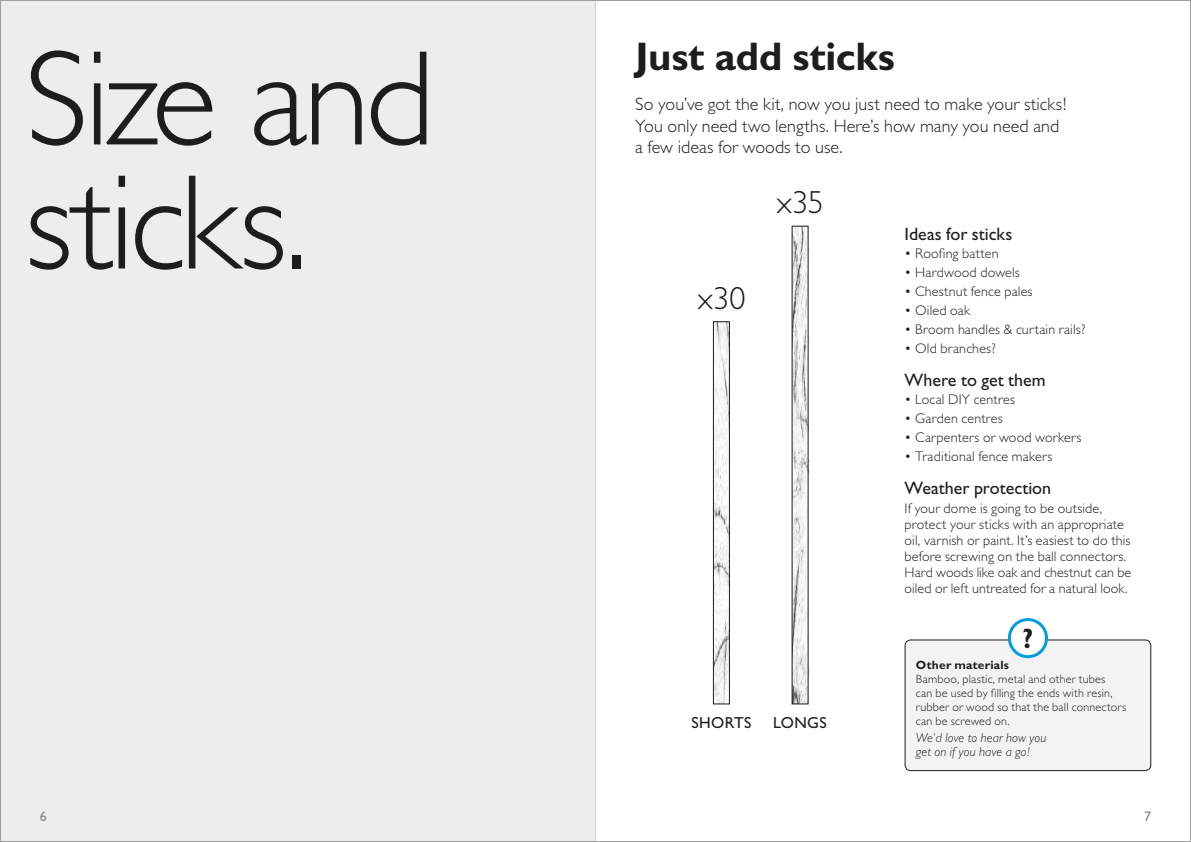
<style>
.page{position:relative;width:1191px;height:842px;background:#fff}
.page>*{position:absolute;margin:0;border:0;box-sizing:border-box;transform-origin:0 0}
.t1{font:300 136px/124px "Gill Sans";letter-spacing:-.035em;color:#1d1d1b}
.t2{font:700 40px "Gill Sans";letter-spacing:-.005em;color:#1d1d1b}
.t3{font:300 32px "Gill Sans";letter-spacing:.01em;color:#1d1d1b}
.t4{font:700 28px "Gill Sans";color:#1d1d1b}
.t5{font:300 18px/21.6px "Gill Sans";letter-spacing:.005em;color:#1d1d1b}
.t6{font:18px "Gill Sans";color:#1d1d1b}
.t7{font:16px "Gill Sans";letter-spacing:.025em;color:#1d1d1b}
.t8{font:300 14px/16px "Gill Sans";letter-spacing:.01em;color:#1d1d1b}
.t9{font:14px "Gill Sans";color:#878787}
.t10{font:italic 300 13px/14px "Gill Sans";letter-spacing:.01em;color:#1d1d1b}
.t11{font:300 12px/14px "Gill Sans";letter-spacing:.02em;color:#1d1d1b}
.t12{font:700 12px "Gill Sans";letter-spacing:.02em;color:#1d1d1b}
</style>
<div class="page">
<div style="left:0;top:0;width:595px;height:842px;background:#ededed"></div>
<img style="left:793px;top:228px;width:13px;height:474px">
<img style="left:715px;top:323px;width:13px;height:379px">
<div style="left:713px;top:321px;width:17px;height:383px;border:1px solid #1d1d1b"></div>
<div style="left:905px;top:640px;width:245px;height:131px;background:#f3f3f3;border-radius:6px"></div>
<div style="left:904px;top:639px;width:247px;height:132px;border:1px solid #1d1d1b;border-radius:6px"></div>
<div style="left:1009px;top:619px;width:37px;height:38px;background:#fff;border-radius:50%"></div>
<div style="left:1007px;top:618px;width:41px;height:40px;border:3px solid #009edf;border-radius:50%"></div>
<hr style="left:595px;top:0;width:1px;height:842px;background:#d1d1d1">
<h1 class="t1" style="left:25px;top:37px;width:411px">Size and sticks.</h1>
<h2 class="t2" style="left:635px;top:33px;width:261px">Just add sticks</h2>
<p class="t5" style="left:635px;top:93px;width:433px">So you’ve got the kit, now you just need to make your sticks!<br>You only need two lengths. Here’s how many you need and a few ideas for woods to use.</p>
<h3 class="t3" style="left:776px;top:184px;width:49px">x35</h3>
<p class="t6" style="left:904px;top:223px;width:109px">Ideas for sticks</p>
<p class="t8" style="left:904px;top:246px;width:96px">• Roofing batten</p>
<p class="t8" style="left:904px;top:265px;width:117px">• Hardwood dowels</p>
<p class="t8" style="left:904px;top:283px;width:129px">• Chestnut fence pales</p>
<p class="t8" style="left:904px;top:302px;width:67px">• Oiled oak</p>
<p class="t8" style="left:904px;top:321px;width:182px">• Broom handles &amp; curtain rails?</p>
<p class="t8" style="left:904px;top:340px;width:93px">• Old branches?</p>
<p class="t6" style="left:904px;top:369px;width:143px">Where to get them</p>
<p class="t8" style="left:904px;top:392px;width:112px">• Local DIY centres</p>
<p class="t8" style="left:904px;top:410px;width:100px">• Garden centres</p>
<p class="t8" style="left:904px;top:429px;width:178px">• Carpenters or wood workers</p>
<p class="t8" style="left:904px;top:448px;width:149px">• Traditional fence makers</p>
<p class="t6" style="left:904px;top:477px;width:148px">Weather protection</p>
<p class="t8" style="left:904px;top:500px;width:228px">If your dome is going to be outside, protect your sticks with an appropriate oil, varnish or paint. It’s easiest to do this before screwing on the ball connectors.<br>Hard woods like oak and chestnut can be oiled or left untreated for a natural look.</p>
<h3 class="t3" style="left:697px;top:280px;width:49px">x30</h3>
<p class="t7" style="left:691px;top:713px;width:62px">SHORTS</p>
<p class="t7" style="left:773px;top:713px;width:12px">longs</p>
<h3 class="t4" style="left:1022px;top:622px;width:12px">?</h3>
<p class="t12" style="left:916px;top:658px;width:95px">Other materials</p>
<p class="t11" style="left:916px;top:672px;width:212px">Bamboo, plastic, metal and other tubes<br>can be used by filling the ends with resin, rubber or wood so that the ball connectors can be screwed on.</p>
<p class="t10" style="left:916px;top:731px;width:132px">We’d love to hear how you get on if you have a go!</p>
<p class="t9" style="left:40px;top:808px;width:8px">6</p>
<p class="t9" style="left:1144px;top:808px;width:8px">7</p>
</div>
